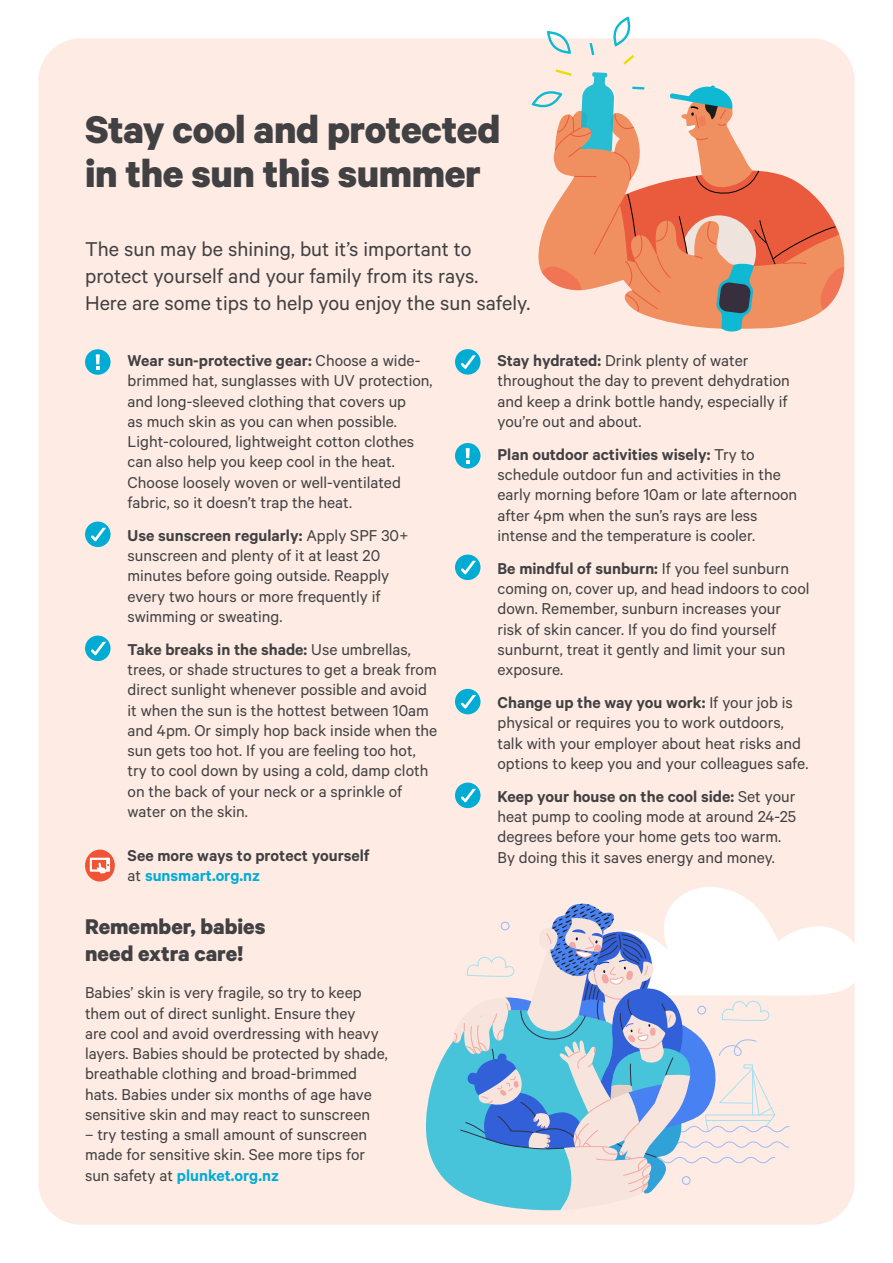
<style>
.page{position:relative;width:893px;height:1263px;background:#fff}
.page>*{position:absolute;margin:0;border:0;box-sizing:border-box;transform-origin:0 0}
.t1{font:700 43.5px/43.5px "Calibre";letter-spacing:-.01em;color:#414042}
.t2{font:700 24px/27px "Calibre";color:#414042}
.t3{font:22.5px/27px "Calibre";color:#414042}
.t4{font:17.7px/20.2px "Calibre";color:#414042}
.t5{font:600 17.7px/20.2px "Calibre";color:#414042}
.s1{font-weight:600}
.s2{font-weight:400}
.s3{color:#00acd4}
.s4{font-weight:600;color:#00acd4}
</style>
<div class="page">
<div style="left:38px;top:38px;width:817px;height:1187px;background:#feece4;border-radius:43px"></div>
<svg style="left:426px;top:1043px;width:26px;height:143px;fill:#48c4da"></svg>
<svg style="left:452px;top:887px;width:403px;height:323px"></svg>
<svg style="left:531px;top:18px;width:321px;height:314px"></svg>
<div style="left:85px;top:521px;width:26px;height:26px;background:#00acd4;border-radius:50%"></div>
<svg style="left:91px;top:528px;width:15px;height:13px"></svg>
<div style="left:85px;top:635px;width:26px;height:26px;background:#00acd4;border-radius:50%"></div>
<svg style="left:91px;top:642px;width:15px;height:13px"></svg>
<div style="left:85px;top:349px;width:26px;height:26px;background:#00acd4;border-radius:50%"></div>
<svg style="left:96px;top:354px;width:4px;height:15px"></svg>
<div style="left:455px;top:554px;width:25px;height:26px;background:#00acd4;border-radius:50%"></div>
<svg style="left:461px;top:561px;width:15px;height:13px"></svg>
<div style="left:455px;top:689px;width:25px;height:25px;background:#00acd4;border-radius:50%"></div>
<svg style="left:461px;top:695px;width:15px;height:13px"></svg>
<div style="left:455px;top:783px;width:25px;height:25px;background:#00acd4;border-radius:50%"></div>
<svg style="left:461px;top:789px;width:15px;height:13px"></svg>
<div style="left:455px;top:443px;width:25px;height:25px;background:#00acd4;border-radius:50%"></div>
<svg style="left:466px;top:448px;width:4px;height:15px"></svg>
<svg style="left:85px;top:849px;width:30px;height:32px"></svg>
<svg style="left:90px;top:858px;width:20px;height:15px"></svg>
<div style="left:455px;top:349px;width:25px;height:26px;background:#00acd4;border-radius:50%"></div>
<svg style="left:461px;top:355px;width:15px;height:14px"></svg>
<h1 class="t1" style="left:85px;top:106px;width:417px">Stay cool and protected in the sun this summer</h1>
<p class="t3" style="left:85px;top:234px;width:447px">The sun may be shining, but it’s important to protect yourself and your family from its rays.<br>Here are some tips to help you enjoy the sun safely.</p>
<p class="t4" style="left:128px;top:350px;width:307px"><span class="s1">Wear sun-protective gear:</span> Choose a wide&shy;brimmed hat, sunglasses with UV protection, and long-sleeved clothing that covers up<br>as much skin as you can when possible.<br>Light-coloured, lightweight cotton clothes can also help you keep cool in the heat.<br>Choose loosely woven or well-ventilated fabric, so it doesn’t trap the heat.</p>
<p class="t4" style="left:128px;top:524px;width:282px"><span class="s1">Use sunscreen regularly:</span> Apply SPF 30+ sunscreen and plenty of it at least 20 minutes before going outside. Reapply every two hours or more frequently if swimming or sweating.</p>
<p class="t4" style="left:128px;top:638px;width:311px"><span class="s1">Take breaks in the shade:</span> Use umbrellas, trees, or shade structures to get a break from direct sunlight whenever possible and avoid it when the sun is the hottest between 10am and 4pm. Or simply hop back inside when the sun gets too hot. If you are feeling too hot, try to cool down by using a cold, damp cloth on the back of your neck or a sprinkle of water on the skin.</p>
<p class="t5" style="left:128px;top:845px;width:244px">See more ways to protect yourself <span class="s2">at</span> <span class="s3">sunsmart.org.nz</span></p>
<h2 class="t2" style="left:85px;top:912px;width:182px">Remember, babies need extra care!</h2>
<p class="t4" style="left:85px;top:982px;width:304px">Babies’ skin is very fragile, so try to keep them out of direct sunlight. Ensure they<br>are cool and avoid overdressing with heavy layers. Babies should be protected by shade, breathable clothing and broad-brimmed hats. Babies under six months of age have sensitive skin and may react to sunscreen</p>
<p class="t4" style="left:85px;top:1124px;width:284px;text-align:justify">– try testing a small amount of sunscreen made for sensitive skin. See more tips for sun safety at <span class="s4">plunket.org.nz</span></p>
<p class="t4" style="left:497px;top:350px;width:294px"><span class="s1">Stay hydrated:</span> Drink plenty of water throughout the day to prevent dehydration and keep a drink bottle handy, especially if you’re out and about.</p>
<p class="t4" style="left:497px;top:443px;width:301px"><span class="s1">Plan outdoor activities wisely:</span> Try to schedule outdoor fun and activities in the early morning before 10am or late afternoon after 4pm when the sun’s rays are less intense and the temperature is cooler.</p>
<p class="t4" style="left:497px;top:557px;width:314px"><span class="s1">Be mindful of sunburn:</span> If you feel sunburn coming on, cover up, and head indoors to cool down. Remember, sunburn increases your risk of skin cancer. If you do find yourself sunburnt, treat it gently and limit your sun exposure.</p>
<p class="t4" style="left:497px;top:692px;width:312px"><span class="s1">Change up the way you work:</span> If your job is physical or requires you to work outdoors, talk with your employer about heat risks and options to keep you and your colleagues safe.</p>
<p class="t4" style="left:497px;top:785px;width:300px"><span class="s1">Keep your house on the cool side:</span> Set your heat pump to cooling mode at around 24-25 degrees before your home gets too warm.<br>By doing this it saves energy and money.</p>
</div>
